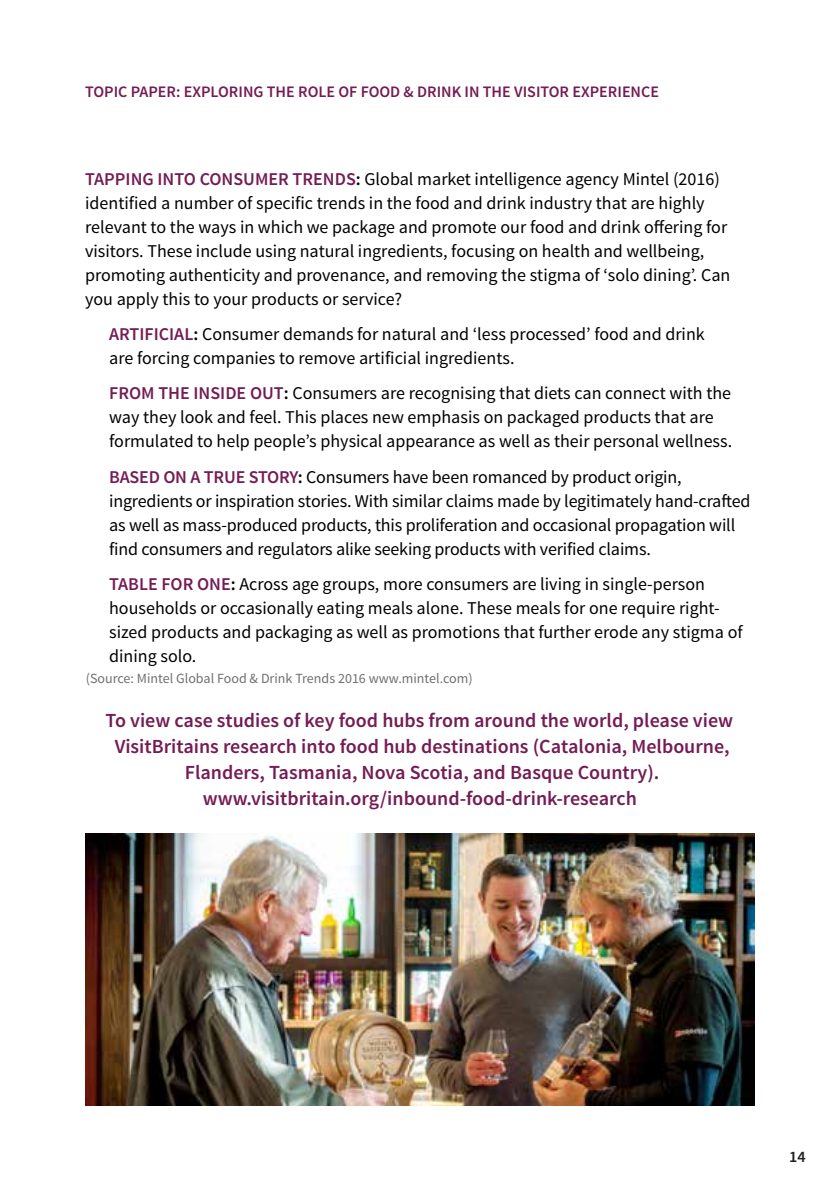
<style>
.page{position:relative;width:840px;height:1191px;background:#fff}
.page>*{position:absolute;margin:0;border:0;box-sizing:border-box;transform-origin:0 0}
.t1{font:600 20px/26px "Source Sans Pro";color:#741c53;text-align:center}
.t2{font:18px/24px "Source Sans Pro";color:#000}
.t3{font:600 16px "Source Sans Pro";color:#741c53}
.t4{font:600 16px "Source Sans Pro";color:#211e1b}
.t5{font:14px "Source Sans Pro";color:#706f6f}
.s1{font-weight:600;color:#741c53}
.s2{font-weight:600}
</style>
<div class="page">
<img style="left:85px;top:833px;width:669px;height:273px">
<p class="t3" style="left:85px;top:82px;width:575px">TOPIC PAPER: EXPLORING THE ROLE OF FOOD &amp; DRINK IN THE VISITOR EXPERIENCE</p>
<p class="t2" style="left:85px;top:167px;width:646px"><span class="s1">TAPPING INTO CONSUMER TRENDS</span><span class="s2">:</span> Global market intelligence agency Mintel (2016) identified a number of specific trends in the food and drink industry that are highly relevant to the ways in which we package and promote our food and drink offering for visitors. These include using natural ingredients, focusing on health and wellbeing, promoting authenticity and provenance, and removing the stigma of ‘solo dining’. Can you apply this to your products or service?</p>
<p class="t2" style="left:109px;top:322px;width:597px"><span class="s1">ARTIFICIAL</span><span class="s2">:</span> Consumer demands for natural and ‘less processed’ food and drink are forcing companies to remove artificial ingredients.</p>
<p class="t2" style="left:109px;top:381px;width:624px"><span class="s1">FROM THE INSIDE OUT</span><span class="s2">:</span> Consumers are recognising that diets can connect with the way they look and feel. This places new emphasis on packaged products that are formulated to help people’s physical appearance as well as their personal wellness.</p>
<p class="t2" style="left:109px;top:465px;width:642px"><span class="s1">BASED ON A TRUE STORY</span><span class="s2">:</span> Consumers have been romanced by product origin, ingredients or inspiration stories. With similar claims made by legitimately hand-crafted as well as mass-produced products, this proliferation and occasional propagation will find consumers and regulators alike seeking products with verified claims.</p>
<p class="t2" style="left:109px;top:572px;width:634px"><span class="s1">TABLE FOR ONE</span><span class="s2">:</span> Across age groups, more consumers are living in single-person households or occasionally eating meals alone. These meals for one require right&shy;sized products and packaging as well as promotions that further erode any stigma of dining solo.</p>
<p class="t5" style="left:86px;top:669px;width:388px">(Source: Mintel Global Food &amp; Drink Trends 2016 www.mintel.com)</p>
<p class="t1" style="left:105px;top:708px;width:628px">To view case studies of key food hubs from around the world, please view VisitBritains research into food hub destinations (Catalonia, Melbourne, Flanders, Tasmania, Nova Scotia, and Basque Country). www.visitbritain.org/inbound-food-drink-research</p>
<p class="t4" style="left:788px;top:1146px;width:18px">14</p>
</div>
